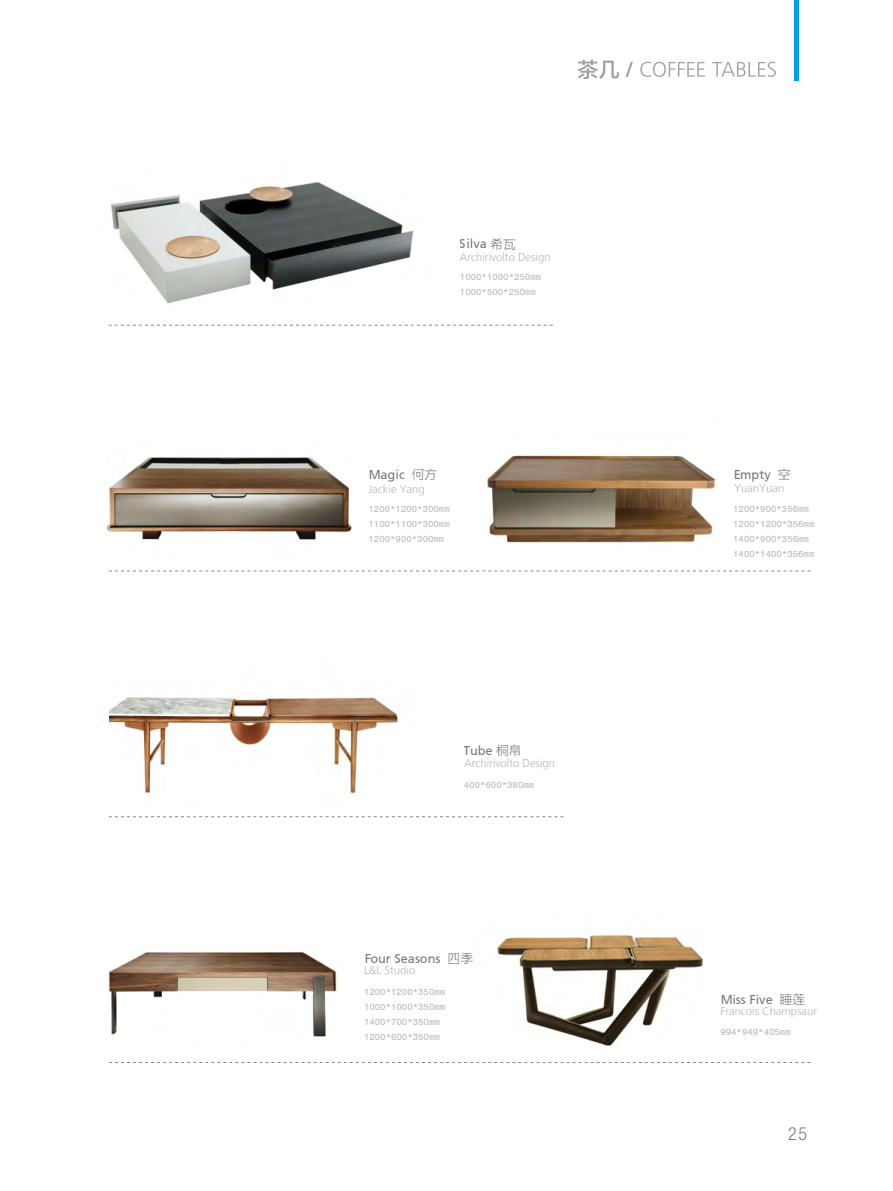
<style>
.page{position:relative;width:893px;height:1191px;background:#fff}
.page>*{position:absolute;margin:0;border:0;box-sizing:border-box;transform-origin:0 0}
.t1{font:300 condensed 18px "Helvetica Neue LT Std";color:#595757}
.t2{font:12.75px "Frutiger CE";color:#595757}
.t3{font:300 11.25px "Frutiger LT";color:#b5b6b6}
.t4{font:9px/15px "Monospace 821 BT";color:#b5b6b6}
.s1{font-family:"FZLTXHK GBK1 0"}
</style>
<div class="page">
<svg style="left:109px;top:325px;width:444px;height:1px"></svg>
<svg style="left:109px;top:571px;width:701px;height:1px"></svg>
<svg style="left:109px;top:816px;width:454px;height:1px"></svg>
<svg style="left:109px;top:1062px;width:701px;height:1px"></svg>
<img style="left:106px;top:457px;width:246px;height:83px">
<img style="left:108px;top:951px;width:229px;height:86px">
<img style="left:497px;top:935px;width:206px;height:111px">
<img style="left:487px;top:455px;width:229px;height:88px">
<img style="left:110px;top:697px;width:289px;height:100px">
<hr style="left:794px;top:0;width:4px;height:80px;background:#00a0e9">
<img style="left:110px;top:181px;width:304px;height:123px">
<svg style="left:578px;top:60px;width:198px;height:19px"></svg>
<h2 class="t2" style="left:460px;top:236px;width:57px">Silva <span class="s1">希瓦</span></h2>
<p class="t3" style="left:460px;top:251px;width:92px">Archirivolto Design</p>
<p class="t4" style="left:460px;top:269px;width:83px">1000*1000*250mm<br>1000*500*250mm</p>
<h2 class="t2" style="left:369px;top:467px;width:70px">Magic <span class="s1">何方</span></h2>
<p class="t3" style="left:369px;top:483px;width:58px">Jackie Yang</p>
<p class="t4" style="left:369px;top:501px;width:83px;text-align:justify">1200*1200*300mm 1100*1100*300mm 1200*900*300mm</p>
<h2 class="t2" style="left:464px;top:743px;width:59px">Tube <span class="s1">桐帛</span></h2>
<p class="t3" style="left:464px;top:756px;width:92px">Archirivolto Design</p>
<p class="t4" style="left:464px;top:777px;width:72px">400*600*380mm</p>
<h2 class="t2" style="left:364px;top:951px;width:111px">Four Seasons <span class="s1">四季</span></h2>
<p class="t3" style="left:364px;top:964px;width:53px">L&amp;L Studio</p>
<p class="t4" style="left:364px;top:984px;width:83px">1200*1200*350mm<br>1000*1000*350mm<br>1400*700*350mm<br>1200*600*350mm</p>
<h2 class="t2" style="left:733px;top:467px;width:59px">Empty <span class="s1">空</span></h2>
<p class="t3" style="left:734px;top:482px;width:52px">YuanYuan</p>
<p class="t4" style="left:733px;top:501px;width:83px">1200*900*356mm<br>1200*1200*356mm<br>1400*900*356mm<br>1400*1400*356mm</p>
<h2 class="t2" style="left:720px;top:991px;width:87px">Miss Five <span class="s1">睡莲</span></h2>
<p class="t3" style="left:720px;top:1005px;width:98px">Francois Champsaur</p>
<p class="t4" style="left:720px;top:1024px;width:72px">994*949*405mm</p>
<h1 class="t1" style="left:788px;top:1123px;width:21px">25</h1>
</div>
